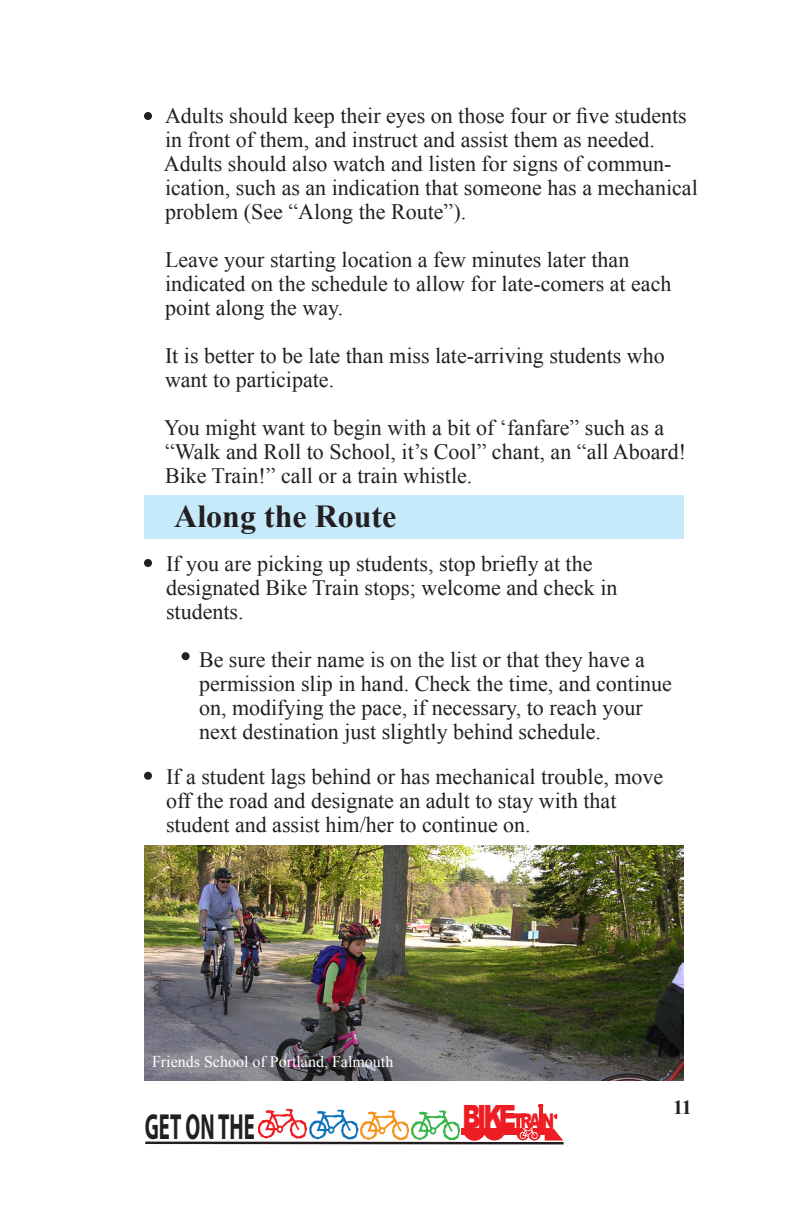
<style>
.page{position:relative;width:792px;height:1224px;background:#fff}
.page>*{position:absolute;margin:0;border:0;box-sizing:border-box;transform-origin:0 0}
.t1{font:700 36.4px "Myriad Pro";color:#231f20;scale:.57 1}
.t2{font:700 32px "Times New Roman";color:#231f20}
.t3{font:900 32px "Arial";color:#ee1d23;scale:.73 1}
.t4{font:22px/24px "Times New Roman";color:#231f20}
.t5{font:700 20px "Times New Roman";color:#231f20}
.t6{font:16px "Times New Roman";color:#fff}
.s1{font-size:20.2px}
</style>
<div class="page">
<div style="left:144px;top:495px;width:540px;height:43px;background:#c6eafa"></div>
<div style="left:144px;top:559px;width:8px;height:8px;background:#231f20;border-radius:50%"></div>
<div style="left:182px;top:652px;width:8px;height:8px;background:#231f20;border-radius:50%"></div>
<img style="left:144px;top:845px;width:540px;height:236px">
<div style="left:144px;top:112px;width:8px;height:8px;background:#231f20;border-radius:50%"></div>
<div style="left:144px;top:772px;width:8px;height:8px;background:#231f20;border-radius:50%"></div>
<hr style="left:145px;top:1142px;width:419px;height:2px;background:#231f20">
<svg style="left:258px;top:1104px;width:305px;height:38px"></svg>
<p class="t4" style="left:164px;top:104px;width:536px">Adults should keep their eyes on those four or five students in front of them, and instruct and assist them as needed.<br>Adults should also watch and listen for signs of commun&shy;ication, such as an indication that someone has a mechanical problem (See “Along the Route”).</p>
<p class="t4" style="left:165px;top:248px;width:508px">Leave your starting location a few minutes later than indicated on the schedule to allow for late-comers at each point along the way.</p>
<p class="t4" style="left:165px;top:344px;width:501px">It is better to be late than miss late-arriving students who want to participate.</p>
<p class="t4" style="left:164px;top:416px;width:524px">You might want to begin with a bit of ‘fanfare” such as a “Walk and Roll to School, it’s Cool” chant, an “all Aboard!<br>Bike Train!” call or a train whistle.</p>
<h2 class="t2" style="left:174px;top:494px;width:224px">Along the Route</h2>
<p class="t4" style="left:166px;top:551px;width:453px">If you are picking up students, stop briefly at the designated Bike Train stops; welcome and check in students.</p>
<p class="t4" style="left:199px;top:647px;width:474px">Be sure their name is on the list or that they have a permission slip in hand. Check the time, and continue on, modifying the pace, if necessary, to reach your next destination just slightly behind schedule.</p>
<p class="t4" style="left:166px;top:765px;width:499px">If a student lags behind or has mechanical trouble, move off the road and designate an adult to stay with that student and assist him/her to continue on.</p>
<p class="t6" style="left:152px;top:1050px;width:243px">Friends School of Portland, Falmouth</p>
<h1 class="t1" style="left:145px;top:1103px;width:195px">GET ON THE</h1>
<h2 class="t3" style="left:462px;top:1093px;width:127px">BIKE <span class="s1">RA N</span></h2>
<p class="t5" style="left:673px;top:1093px;width:20px">11</p>
</div>
